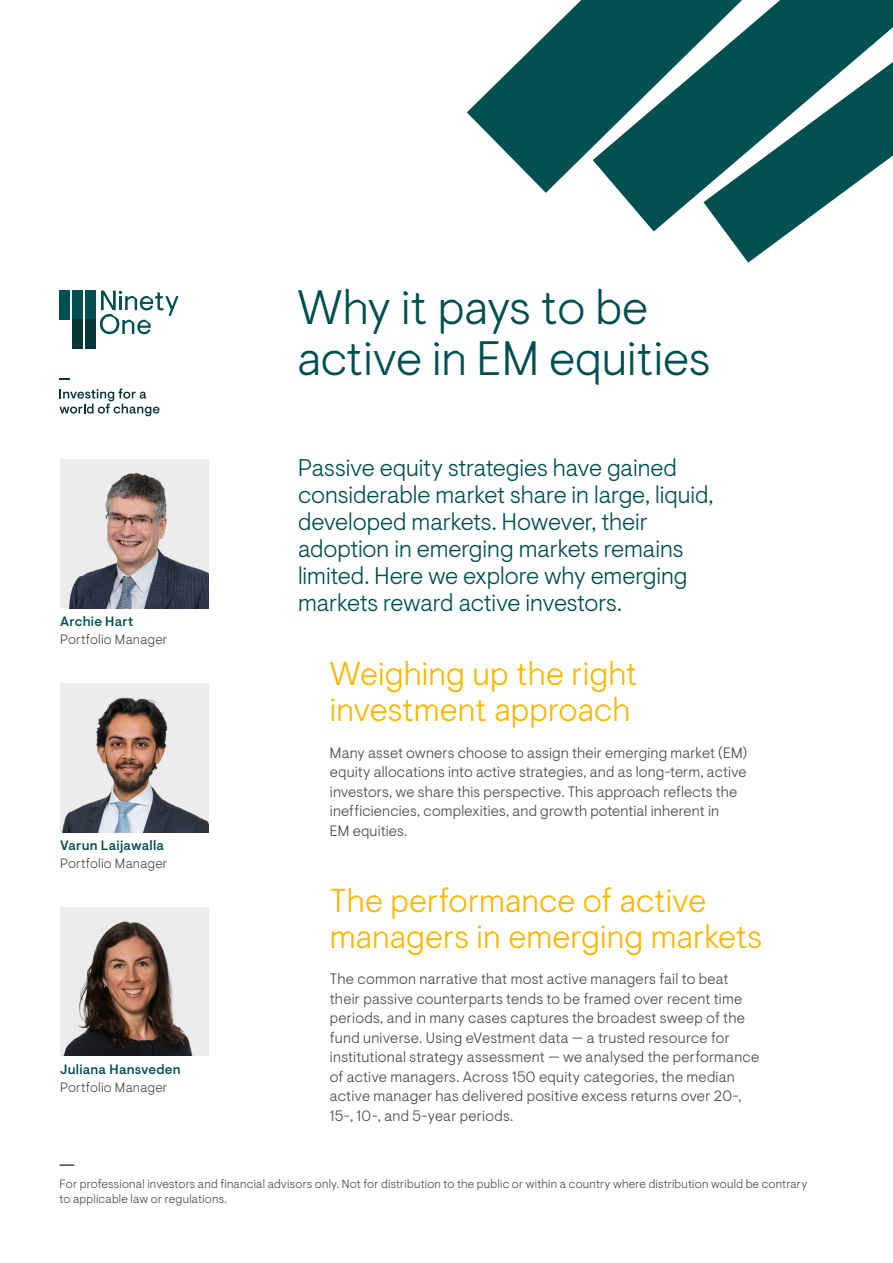
<style>
.page{position:relative;width:893px;height:1263px;background:#fff}
.page>*{position:absolute;margin:0;border:0;box-sizing:border-box;transform-origin:0 0}
.t1{font:300 48px/51px "Ninety One Visuelt Display";color:#004f51}
.t2{font:300 33px/36px "Ninety One Visuelt Display";letter-spacing:.005em;color:#fab700}
.t3{font:300 24px/27px "Ninety One Visuelt";letter-spacing:-.005em;color:#004f51}
.t4{font:300 15px/19.5px "Ninety One Visuelt";letter-spacing:.01em;color:#4a4a49}
.t5{font:300 13.5px "Ninety One Visuelt";letter-spacing:.015em;color:#4a4a49}
.t6{font:500 13.5px "Ninety One Visuelt";letter-spacing:.02em;color:#004f51}
.t7{font:300 12px/15px "Ninety One Visuelt";letter-spacing:.02em;color:#4a4a49}
</style>
<div class="page">
<div style="left:72px;top:291px;width:11px;height:29px;background:#004f51"></div>
<div style="left:60px;top:291px;width:10px;height:29px;background:#004f51"></div>
<div style="left:85px;top:291px;width:11px;height:29px;background:#004f51"></div>
<div style="left:72px;top:320px;width:11px;height:29px;background:#083635"></div>
<div style="left:85px;top:320px;width:11px;height:29px;background:#083635"></div>
<svg style="left:100px;top:291px;width:79px;height:43px"></svg>
<svg style="left:60px;top:389px;width:99px;height:27px"></svg>
<svg style="left:621px;top:0;width:272px;height:231px;fill:#004f51"></svg>
<svg style="left:467px;top:0;width:275px;height:193px;fill:#004f51"></svg>
<svg style="left:703px;top:62px;width:190px;height:201px"></svg>
<svg style="left:60px;top:1164px;width:14px;height:2px"></svg>
<img style="left:60px;top:459px;width:149px;height:149px">
<div style="left:60px;top:683px;width:149px;height:149px;background:#ececec"></div>
<img style="left:62px;top:697px;width:147px;height:135px">
<div style="left:60px;top:907px;width:149px;height:149px;background:#ececec"></div>
<img style="left:63px;top:921px;width:130px;height:135px">
<h1 class="t1" style="left:298px;top:283px;width:414px">Why it pays to be active in EM equities</h1>
<p class="t6" style="left:60px;top:614px;width:75px">Archie Hart</p>
<p class="t5" style="left:60px;top:632px;width:109px">Portfolio Manager</p>
<p class="t6" style="left:60px;top:837px;width:106px">Varun Laijawalla</p>
<p class="t5" style="left:60px;top:855px;width:109px">Portfolio Manager</p>
<p class="t6" style="left:60px;top:1061px;width:122px">Juliana Hansveden</p>
<p class="t5" style="left:60px;top:1079px;width:109px">Portfolio Manager</p>
<h3 class="t3" style="left:298px;top:455px;width:417px">Passive equity strategies have gained considerable market share in large, liquid, developed markets. However, their adoption in emerging markets remains limited. Here we explore why emerging markets reward active investors.</h3>
<h2 class="t2" style="left:330px;top:656px;width:309px">Weighing up the right investment approach</h2>
<p class="t4" style="left:330px;top:743px;width:419px">Many asset owners choose to assign their emerging market (EM) equity allocations into active strategies, and as long-term, active investors, we share this perspective. This approach reflects the inefficiencies, complexities, and growth potential inherent in<br>EM equities.</p>
<h2 class="t2" style="left:330px;top:883px;width:434px">The performance of active managers in emerging markets</h2>
<p class="t4" style="left:330px;top:970px;width:431px">The common narrative that most active managers fail to beat their passive counterparts tends to be framed over recent time periods, and in many cases captures the broadest sweep of the fund universe. Using eVestment data — a trusted resource for institutional strategy assessment — we analysed the performance of active managers. Across 150 equity categories, the median active manager has delivered positive excess returns over 20-, 15-, 10-, and 5-year periods.</p>
<p class="t7" style="left:60px;top:1177px;width:749px">For professional investors and financial advisors only. Not for distribution to the public or within a country where distribution would be contrary to applicable law or regulations.</p>
</div>
